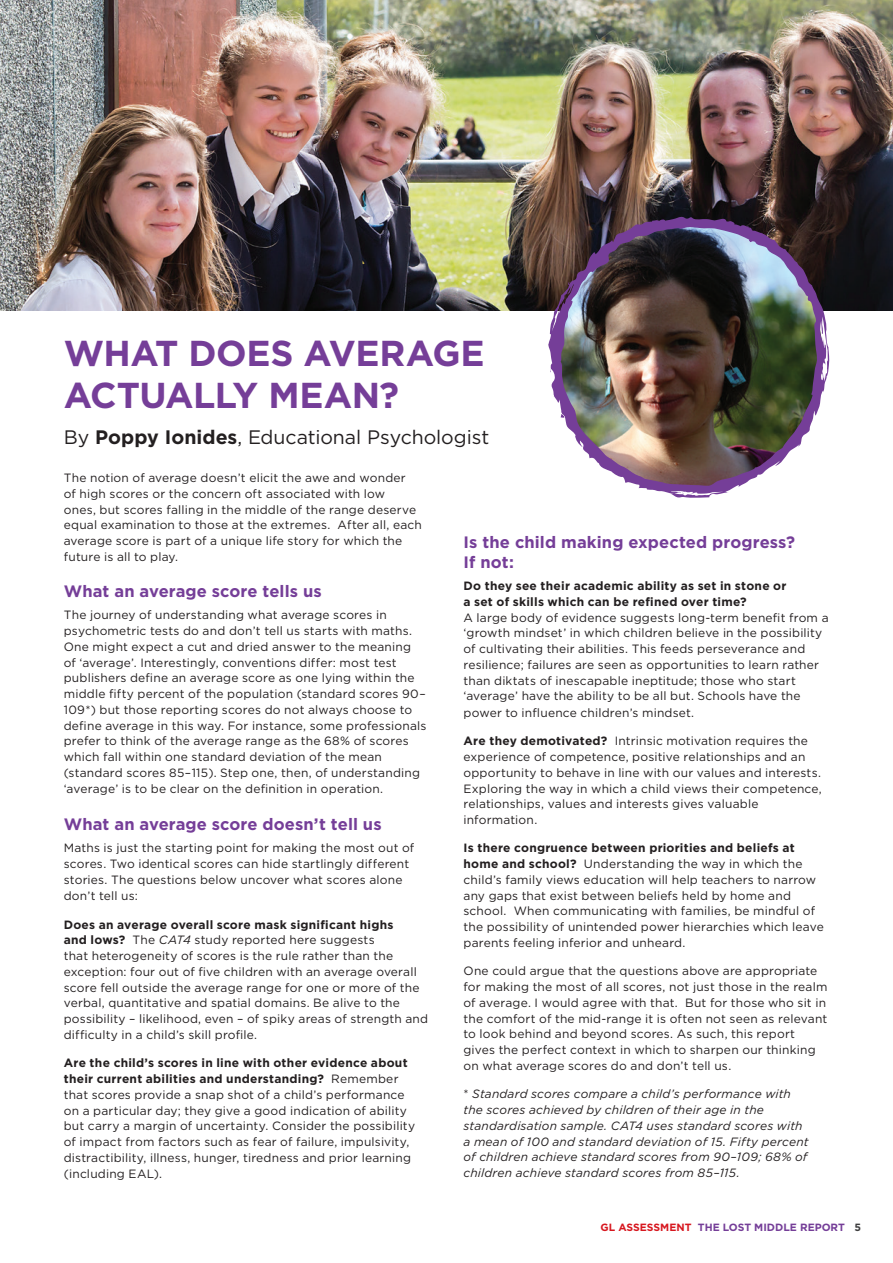
<style>
.page{position:relative;width:893px;height:1263px;background:#fff}
.page>*{position:absolute;margin:0;border:0;box-sizing:border-box;transform-origin:0 0}
.t1{font:700 36px/42px "Gotham";letter-spacing:-.015em;color:#753e98}
.t2{font:19.5px "Gotham";letter-spacing:-.005em;color:#231f20}
.t3{font:700 16.5px/19.5px "Gotham";letter-spacing:.005em;color:#753e98}
.t4{font:12px/15.8px "Gotham";letter-spacing:.015em;color:#231f20}
.t5{font:italic 12px/15.8px "Gotham";letter-spacing:.015em;color:#231f20}
.t6{font:700 12px/15.8px "Gotham";letter-spacing:.02em;color:#231f20}
.t7{font:700 10.5px "Gotham";color:#753e98}
.s1{font-weight:700}
.s2{font-style:italic}
.s3{font-style:normal}
.s4{color:#d7171f}
.s5{color:#3e3e3f}
</style>
<div class="page">
<img style="left:0;top:0;width:893px;height:310px">
<img style="left:548px;top:216px;width:282px;height:282px">
<h1 class="t1" style="left:64px;top:331px;width:422px">WHAT DOES AVERAGE<br>ACTUALLY MEAN?</h1>
<h2 class="t2" style="left:64px;top:426px;width:427px">By <span class="s1">Poppy Ionides</span>, Educational Psychologist</h2>
<p class="t4" style="left:64px;top:470px;width:360px">The notion of average doesn’t elicit the awe and wonder<br>of high scores or the concern oft associated with low<br>ones, but scores falling in the middle of the range deserve equal examination to those at the extremes. After all, each average score is part of a unique life story for which the future is all to play.</p>
<h3 class="t3" style="left:64px;top:581px;width:259px">What an average score tells us</h3>
<p class="t4" style="left:64px;top:607px;width:364px">The journey of understanding what average scores in psychometric tests do and don’t tell us starts with maths.<br>One might expect a cut and dried answer to the meaning<br>of ‘average’. Interestingly, conventions differ: most test publishers define an average score as one lying within the middle fifty percent of the population (standard scores 90– 109*) but those reporting scores do not always choose to define average in this way. For instance, some professionals prefer to think of the average range as the 68% of scores which fall within one standard deviation of the mean (standard scores 85–115). Step one, then, of understanding ‘average’ is to be clear on the definition in operation.</p>
<h3 class="t3" style="left:64px;top:814px;width:319px">What an average score doesn’t tell us</h3>
<p class="t4" style="left:64px;top:840px;width:352px">Maths is just the starting point for making the most out of scores. Two identical scores can hide startlingly different stories. The questions below uncover what scores alone don’t tell us:</p>
<p class="t4" style="left:64px;top:916px;width:366px"><span class="s1">Does an average overall score mask significant highs<br>and lows?</span> The <span class="s2">CAT4</span> study reported here suggests<br>that heterogeneity of scores is the rule rather than the exception: four out of five children with an average overall score fell outside the average range for one or more of the verbal, quantitative and spatial domains. Be alive to the possibility – likelihood, even – of spiky areas of strength and difficulty in a child’s skill profile.</p>
<p class="t4" style="left:64px;top:1055px;width:353px"><span class="s1">Are the child’s scores in line with other evidence about their current abilities and understanding?</span> Remember that scores provide a snap shot of a child’s performance on a particular day; they give a good indication of ability but carry a margin of uncertainty. Consider the possibility of impact from factors such as fear of failure, impulsivity, distractibility, illness, hunger, tiredness and prior learning (including EAL).</p>
<h3 class="t3" style="left:463px;top:532px;width:333px">Is the child making expected progress?<br>If not:</h3>
<p class="t6" style="left:463px;top:578px;width:325px">Do they see their academic ability as set in stone or a set of skills which can be refined over time?</p>
<p class="t4" style="left:463px;top:609px;width:367px">A large body of evidence suggests long-term benefit from a ‘growth mindset’ in which children believe in the possibility of cultivating their abilities. This feeds perseverance and resilience; failures are seen as opportunities to learn rather than diktats of inescapable ineptitude; those who start ‘average’ have the ability to be all but. Schools have the power to influence children’s mindset.</p>
<p class="t4" style="left:463px;top:733px;width:360px"><span class="s1">Are they demotivated?</span> Intrinsic motivation requires the experience of competence, positive relationships and an opportunity to behave in line with our values and interests.<br>Exploring the way in which a child views their competence, relationships, values and interests gives valuable information.</p>
<p class="t4" style="left:463px;top:840px;width:362px"><span class="s1">Is there congruence between priorities and beliefs at home and school?</span> Understanding the way in which the child’s family views education will help teachers to narrow any gaps that exist between beliefs held by home and school. When communicating with families, be mindful of the possibility of unintended power hierarchies which leave parents feeling inferior and unheard.</p>
<p class="t4" style="left:463px;top:963px;width:365px">One could argue that the questions above are appropriate for making the most of all scores, not just those in the realm of average. I would agree with that. But for those who sit in the comfort of the mid-range it is often not seen as relevant to look behind and beyond scores. As such, this report gives the perfect context in which to sharpen our thinking on what average scores do and don’t tell us.</p>
<p class="t5" style="left:463px;top:1086px;width:347px"><span class="s3">*</span> Standard scores compare a child’s performance with the scores achieved by children of their age in the standardisation sample. CAT4 uses standard scores with a mean of 100 and standard deviation of 15. Fifty percent of children achieve standard scores from 90–109; 68% of children achieve standard scores from 85–115.</p>
<p class="t7" style="left:600px;top:1221px;width:262px"><span class="s4">GL ASSESSMENT</span> THE LOST MIDDLE REPORT <span class="s5">5</span></p>
</div>
